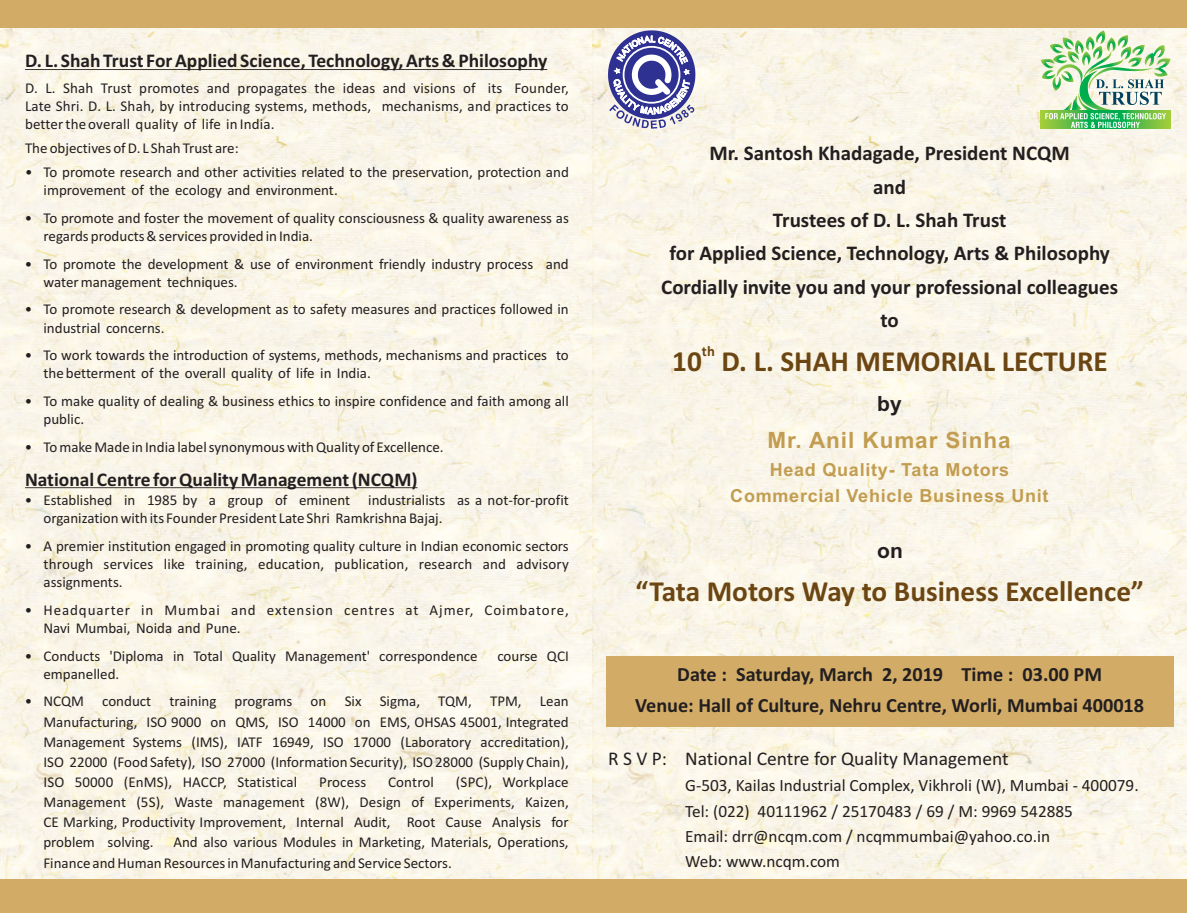
<style>
.page{position:relative;width:1188px;height:918px;background:#fff}
.page>*{position:absolute;margin:0;border:0;box-sizing:border-box;transform-origin:0 0}
.t1{font:700 29.25px "Calibri";color:#6c4612}
.t2{font:700 22.5px "Arial";letter-spacing:.04em;color:#c29d51}
.t3{font:700 21px/33.3px "Calibri";color:#231f20;text-align:center}
.t4{font:700 21px "Arial";color:#231f20}
.t5{font:700 20.25px/30.9px "Calibri";color:#231f20;text-align:center}
.t6{font:700 19.5px "Calibri";color:#231f20}
.t7{font:19.5px "Calibri";color:#231f20}
.t8{font:700 18px/26.1px "Arial";letter-spacing:.04em;color:#c29d51;text-align:center}
.t9{font:17.25px/25.2px "Calibri";color:#231f20}
.t10{font:15px/18.3px "Calibri";color:#231f20}
.t11{font:15px/18.3px "Calibri";letter-spacing:.06em;color:#231f20}
.t12{font:700 14.55px "Calibri";color:#6c4612}
</style>
<div class="page">
<img style="left:0;top:28px;width:1187px;height:851px">
<div style="left:0;top:0;width:594px;height:28px;background:#d2ac67"></div>
<div style="left:0;top:879px;width:594px;height:34px;background:#d2ac67"></div>
<div style="left:593px;top:0;width:594px;height:28px;background:#d2ac67"></div>
<div style="left:593px;top:879px;width:594px;height:34px;background:#d2ac67"></div>
<div style="left:606px;top:656px;width:567px;height:71px;background:#d2ac67"></div>
<hr style="left:25px;top:69px;width:522px;height:1px;background:#231f20">
<hr style="left:25px;top:487px;width:392px;height:1px;background:#231f20">
<svg style="left:1040px;top:111px;width:130px;height:18px"></svg>
<svg style="left:1041px;top:30px;width:130px;height:98px;background:#b7dbb0"></svg>
<svg style="left:608px;top:30px;width:87px;height:99px"></svg>
<div style="left:623px;top:46px;width:57px;height:58px;border:2px solid #fff;border-radius:50%"></div>
<h3 class="t6" style="left:25px;top:53px;width:524px">D. L. Shah Trust For Applied Science, Technology, Arts &amp; Philosophy</h3>
<p class="t10" style="left:25px;top:80px;width:545px;text-align:justify">D. L. Shah Trust promotes and propagates the ideas and visions of its Founder, Late Shri. D. L. Shah, by introducing systems, methods, mechanisms, and practices to better the overall quality of life in India.</p>
<p class="t10" style="left:25px;top:140px;width:215px">The objectives of D. L Shah Trust are:</p>
<p class="t10" style="left:44px;top:164px;width:527px;text-indent:-19px">• To promote research and other activities related to the preservation, protection and improvement of the ecology and environment.</p>
<p class="t10" style="left:44px;top:210px;width:527px;text-indent:-19px">• To promote and foster the movement of quality consciousness &amp; quality awareness as regards products &amp; services provided in India.</p>
<p class="t10" style="left:44px;top:256px;width:527px;text-indent:-19px">• To promote the development &amp; use of environment friendly industry process and water management techniques.</p>
<p class="t10" style="left:44px;top:301px;width:527px;text-indent:-19px">• To promote research &amp; development as to safety measures and practices followed in industrial concerns.</p>
<p class="t10" style="left:44px;top:347px;width:527px;text-indent:-19px">• To work towards the introduction of systems, methods, mechanisms and practices to the betterment of the overall quality of life in India.</p>
<p class="t10" style="left:44px;top:393px;width:527px;text-indent:-19px">• To make quality of dealing &amp; business ethics to inspire confidence and faith among all public.</p>
<p class="t10" style="left:25px;top:439px;width:420px">• To make Made in India label synonymous with Quality of Excellence.</p>
<h3 class="t6" style="left:25px;top:471px;width:394px">National Centre for Quality Management (NCQM)</h3>
<p class="t10" style="left:44px;top:492px;width:527px;text-indent:-19px">• Established in 1985 by a group of eminent industrialists as a not-for-profit organization with its Founder President Late Shri Ramkrishna Bajaj.</p>
<p class="t10" style="left:44px;top:538px;width:527px;text-align:justify;text-indent:-19px">• A premier institution engaged in promoting quality culture in Indian economic sectors through services like training, education, publication, research and advisory assignments.</p>
<p class="t11" style="left:43px;top:602px;width:527px;text-indent:-19px">• Headquarter in Mumbai and extension centres at Ajmer, Coimbatore,<br>Navi Mumbai, Noida and Pune.</p>
<p class="t10" style="left:25px;top:648px;width:454px">• Conducts 'Diploma in Total Quality Management' correspondence</p>
<p class="t10" style="left:497px;top:648px;width:73px">course QCI</p>
<p class="t10" style="left:43px;top:666px;width:77px">empanelled.</p>
<p class="t10" style="left:43px;top:693px;width:527px;line-height:20.1px;text-align:justify;text-indent:-19px">• NCQM conduct training programs on Six Sigma, TQM, TPM, Lean Manufacturing, ISO 9000 on QMS, ISO 14000 on EMS, OHSAS 45001, Integrated Management Systems (IMS), IATF 16949, ISO 17000 (Laboratory accreditation), ISO 22000 (Food Safety), ISO 27000 (Information Security), ISO 28000 (Supply Chain), ISO 50000 (EnMS), HACCP, Statistical</p>
<p class="t10" style="left:43px;top:773px;width:527px;line-height:20.1px;text-align:justify;text-indent:412px">(SPC), Workplace Management (5S), Waste management (8W), Design of Experiments, Kaizen, CE Marking, Productivity Improvement, Internal Audit, Root Cause Analysis for problem solving.</p>
<p class="t10" style="left:319px;top:774px;width:49px">Process</p>
<p class="t10" style="left:388px;top:774px;width:47px">Control</p>
<p class="t10" style="left:43px;top:834px;width:527px;line-height:20.1px;text-indent:130px">And also various Modules in Marketing, Materials, Operations,<br>Finance and Human Resources in Manufacturing and Service Sectors.</p>
<h3 class="t3" style="left:661px;top:138px;width:458px">Mr. Santosh Khadagade, President NCQM<br>and<br>Trustees of D. L. Shah Trust<br>for Applied Science, Technology, Arts &amp; Philosophy<br>Cordially invite you and your professional colleagues to</h3>
<h1 class="t1" style="left:672px;top:349px;width:31px">10</h1>
<h1 class="t1" style="left:721px;top:349px;width:388px">D. L. SHAH MEMORIAL LECTURE</h1>
<p class="t12" style="left:702px;top:345px;width:14px">th</p>
<h3 class="t4" style="left:877px;top:396px;width:26px">by</h3>
<h2 class="t2" style="left:767px;top:432px;width:245px">Mr. Anil Kumar Sinha</h2>
<p class="t8" style="left:730px;top:458px;width:320px">Head Quality- Tata Motors<br>Commercial Vehicle Business Unit</p>
<h3 class="t4" style="left:877px;top:543px;width:27px">on</h3>
<h1 class="t1" style="left:636px;top:580px;width:510px">“Tata Motors Way to Business Excellence”</h1>
<h3 class="t5" style="left:635px;top:661px;width:510px">Date : Saturday, March 2, 2019 Time : 03.00 PM<br>Venue: Hall of Culture, Nehru Centre, Worli, Mumbai 400018</h3>
<h3 class="t7" style="left:608px;top:751px;width:402px">R S V P: National Centre for Quality Management</h3>
<p class="t9" style="left:685px;top:800px;width:66px">Tel: (022)</p>
<p class="t9" style="left:685px;top:774px;width:455px">G-503, Kailas Industrial Complex, Vikhroli (W), Mumbai - 400079.</p>
<p class="t9" style="left:685px;top:800px;width:389px;text-indent:72px">40111962 / 25170483 / 69 / M: 9969 542885<br>Email: drr@ncqm.com / ncqmmumbai@yahoo.co.in<br>Web: www.ncqm.com</p>
</div>
